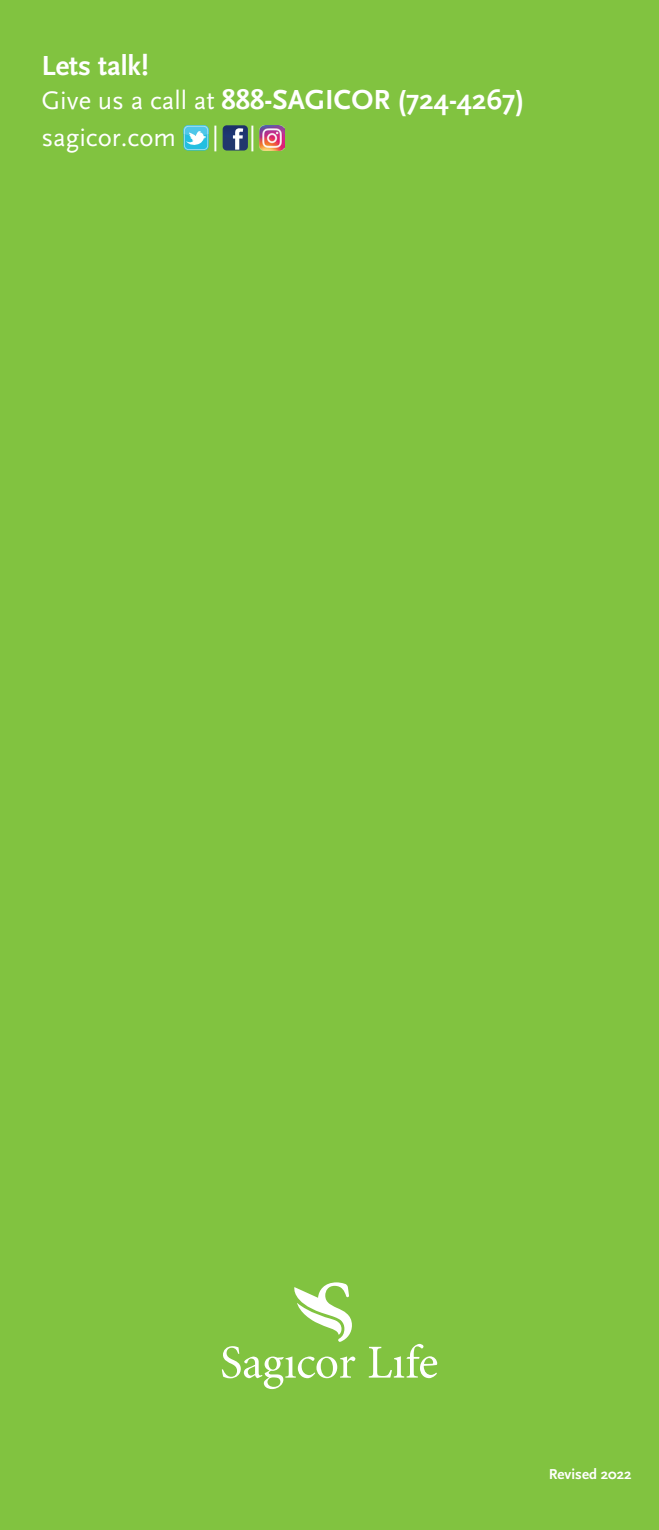
<style>
.page{position:relative;width:659px;height:1530px;background:#81c340}
.page>*{position:absolute;margin:0;border:0;box-sizing:border-box;transform-origin:0 0}
.t1{font:700 28.75px/34.5px "Scala Sans";color:#fff}
.t2{font:26.5px "Scala Sans";color:#fff}
.t3{font:700 15px "Scala Sans";color:#fff}
.s1{font-weight:400;font-size:26.5px}
</style>
<div class="page">
<svg style="left:222px;top:1282px;width:133px;height:107px"></svg>
<svg style="left:369px;top:1344px;width:68px;height:34px"></svg>
<svg style="left:183px;top:125px;width:26px;height:26px"></svg>
<svg style="left:183px;top:125px;width:26px;height:25px"></svg>
<svg style="left:223px;top:125px;width:25px;height:26px"></svg>
<svg style="left:223px;top:126px;width:24px;height:24px"></svg>
<img style="left:259px;top:125px;width:25px;height:26px">
<p class="t1" style="left:41px;top:49px;width:484px">Lets talk!<br><span class="s1">Give us a call at</span> 888-SAGICOR (724-4267)</p>
<p class="t2" style="left:41px;top:123px;width:136px">sagicor.com</p>
<p class="t2" style="left:212px;top:122px;width:45px">| |</p>
<p class="t3" style="left:549px;top:1466px;width:84px">Revised 2022</p>
</div>
